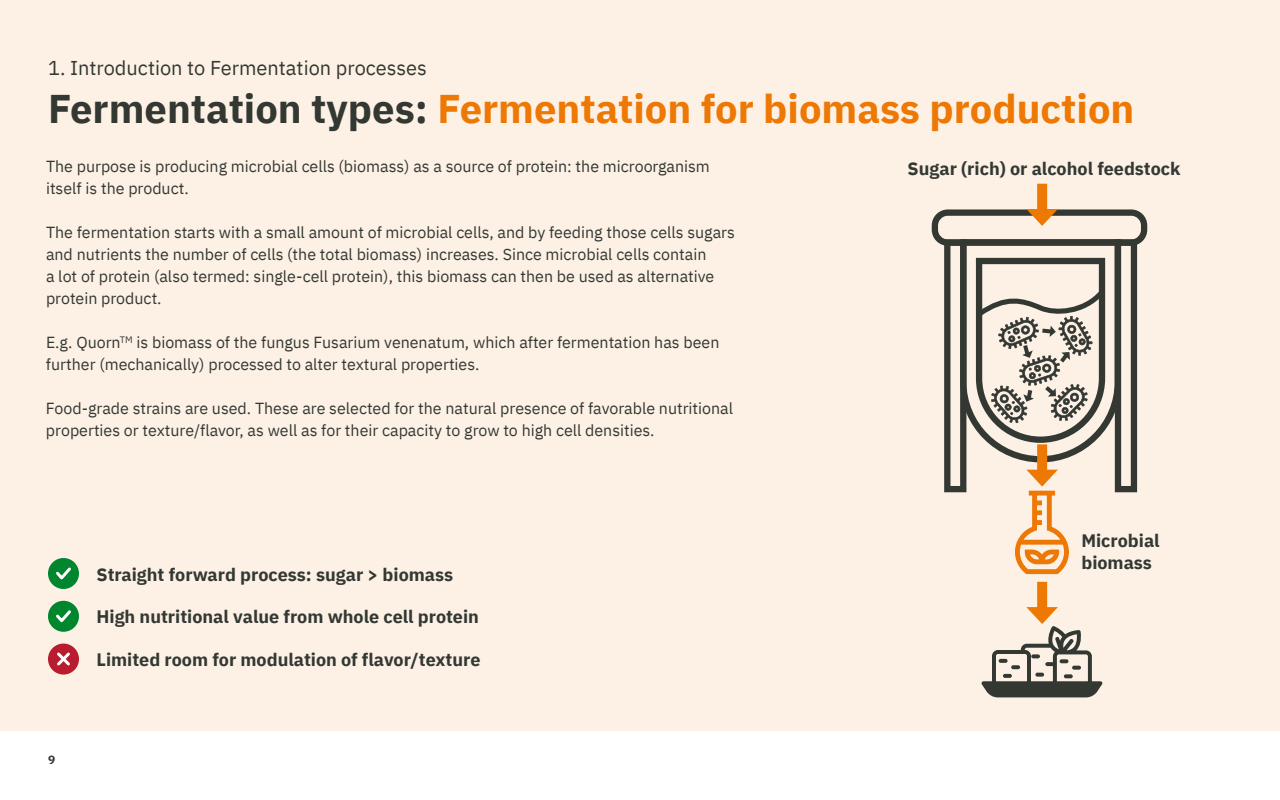
<style>
.page{position:relative;width:1280px;height:800px;background:#fff}
.page>*{position:absolute;margin:0;border:0;box-sizing:border-box;transform-origin:0 0}
.t1{font:700 40px "IBM Plex Sans";color:#ed7803}
.t2{font:20px "IBM Plex Sans";color:#333833}
.t3{font:700 18px/21.3px "IBM Plex Sans";color:#333833}
.t4{font:16px/22px "IBM Plex Sans";color:#333833}
.t5{font:700 12px "IBM Plex Sans";color:#333833}
.s1{color:#333833}
</style>
<div class="page">
<div style="left:0;top:0;width:1280px;height:730px;background:#fdf1e6"></div>
<div style="left:48px;top:558px;width:31px;height:31px;background:#00872e;border-radius:50%"></div>
<div style="left:48px;top:601px;width:31px;height:31px;background:#00872e;border-radius:50%"></div>
<div style="left:48px;top:644px;width:31px;height:31px;background:#b81c2e;border-radius:50%"></div>
<div style="left:1037px;top:184px;width:10px;height:32px;background:#ed7803"></div>
<div style="left:1037px;top:582px;width:10px;height:32px;background:#ed7803"></div>
<svg style="left:932px;top:209px;width:215px;height:365px"></svg>
<svg style="left:981px;top:607px;width:122px;height:90px"></svg>
<svg style="left:56px;top:567px;width:15px;height:13px"></svg>
<svg style="left:56px;top:610px;width:15px;height:13px"></svg>
<svg style="left:57px;top:652px;width:13px;height:14px"></svg>
<p class="t2" style="left:48px;top:53px;width:380px">1. Introduction to Fermentation processes</p>
<h1 class="t1" style="left:48px;top:77px;width:1088px"><span class="s1">Fermentation types:</span> Fermentation for biomass production</h1>
<p class="t4" style="left:46px;top:154px;width:665px">The purpose is producing microbial cells (biomass) as a source of protein: the microorganism itself is the product.</p>
<p class="t4" style="left:46px;top:220px;width:690px">The fermentation starts with a small amount of microbial cells, and by feeding those cells sugars and nutrients the number of cells (the total biomass) increases. Since microbial cells contain<br>a lot of protein (also termed: single-cell protein), this biomass can then be used as alternative protein product.</p>
<p class="t4" style="left:46px;top:330px;width:675px">E.g. Quorn<sup>TM</sup> is biomass of the fungus Fusarium venenatum, which after fermentation has been further (mechanically) processed to alter textural properties.</p>
<p class="t4" style="left:46px;top:396px;width:689px">Food-grade strains are used. These are selected for the natural presence of favorable nutritional properties or texture/flavor, as well as for their capacity to grow to high cell densities.</p>
<p class="t3" style="left:908px;top:157px;width:275px">Sugar (rich) or alcohol feedstock</p>
<p class="t5" style="left:48px;top:750px;width:9px">9</p>
<p class="t3" style="left:97px;top:562px;width:358px">Straight forward process: sugar &gt; biomass</p>
<p class="t3" style="left:97px;top:605px;width:384px">High nutritional value from whole cell protein</p>
<p class="t3" style="left:97px;top:648px;width:385px">Limited room for modulation of flavor/texture</p>
<p class="t3" style="left:1081px;top:529px;width:80px">Microbial biomass</p>
</div>
